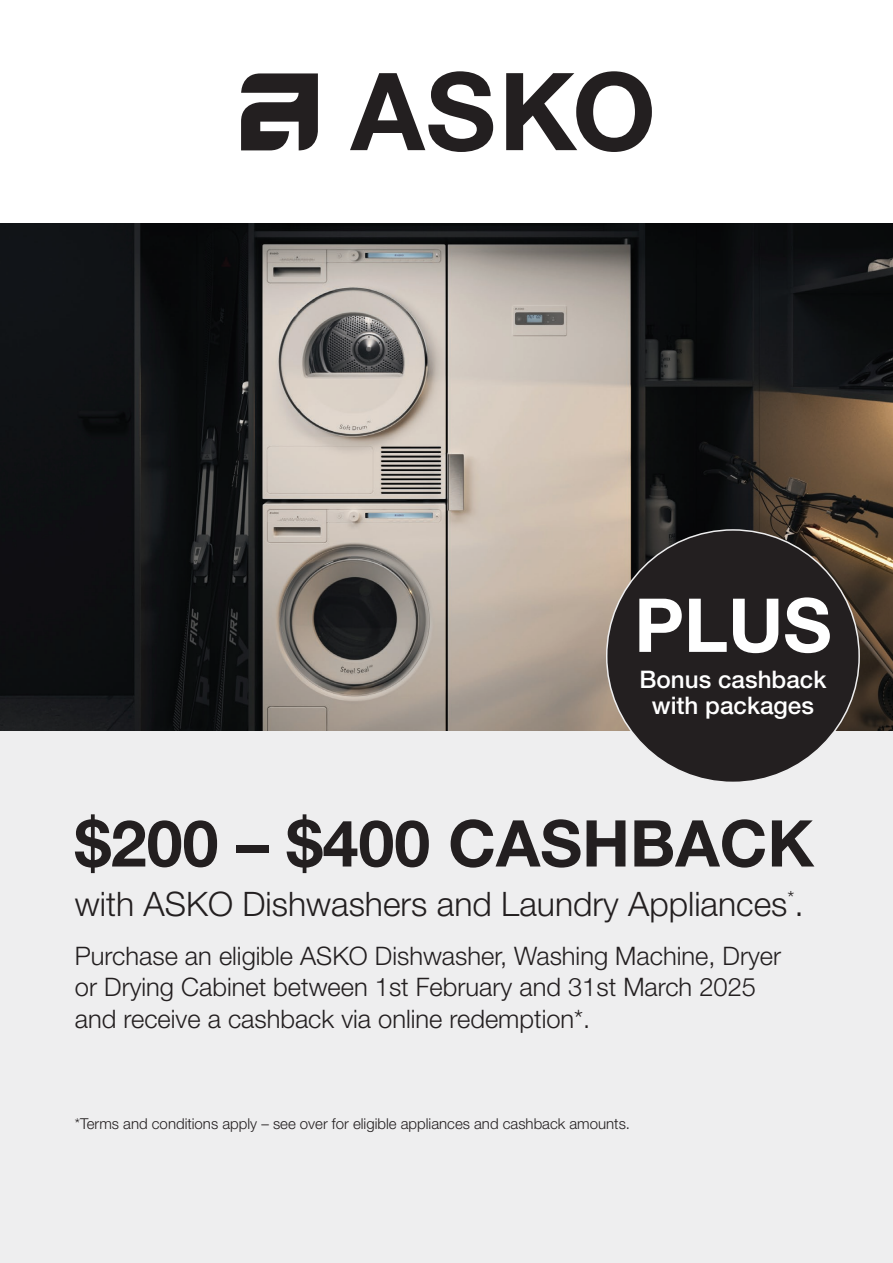
<style>
.page{position:relative;width:893px;height:1263px;background:#fff}
.page>*{position:absolute;margin:0;border:0;box-sizing:border-box;transform-origin:0 0}
.t1{font:700 74.55px "Helvetica Neue LT Std";color:#fff}
.t2{font:700 64.5px "Helvetica Neue LT Std";color:#231f20}
.t3{font:300 33.75px "Helvetica Neue LT Std";color:#231f20}
.t4{font:300 25.5px/31.5px "Helvetica Neue LT Std";color:#231f20}
.t5{font:500 24.3px/26px "Helvetica Neue LT Std";color:#fff;text-align:center}
.t6{font:300 15px "Helvetica Neue LT Std";color:#231f20}
</style>
<div class="page">
<div style="left:0;top:730px;width:893px;height:533px;background:#eeeeef"></div>
<img style="left:0;top:223px;width:893px;height:507px">
<svg style="left:241px;top:71px;width:411px;height:81px"></svg>
<div style="left:607px;top:530px;width:252px;height:252px;background:#231f20;border-radius:50%"></div>
<h1 class="t1" style="left:634px;top:579px;width:199px">PLUS</h1>
<p class="t5" style="left:639px;top:666px;width:188px">Bonus cashback with packages</p>
<h2 class="t2" style="left:75px;top:804px;width:741px">$200 – $400 CASHBACK</h2>
<h3 class="t3" style="left:75px;top:884px;width:730px">with ASKO Dishwashers and Laundry Appliances<sup>*</sup>.</h3>
<p class="t4" style="left:75px;top:939px;width:708px">Purchase an eligible ASKO Dishwasher, Washing Machine, Dryer or Drying Cabinet between 1st February and 31st March 2025 and receive a cashback via online redemption*.</p>
<p class="t6" style="left:75px;top:1114px;width:557px">*Terms and conditions apply – see over for eligible appliances and cashback amounts.</p>
</div>
